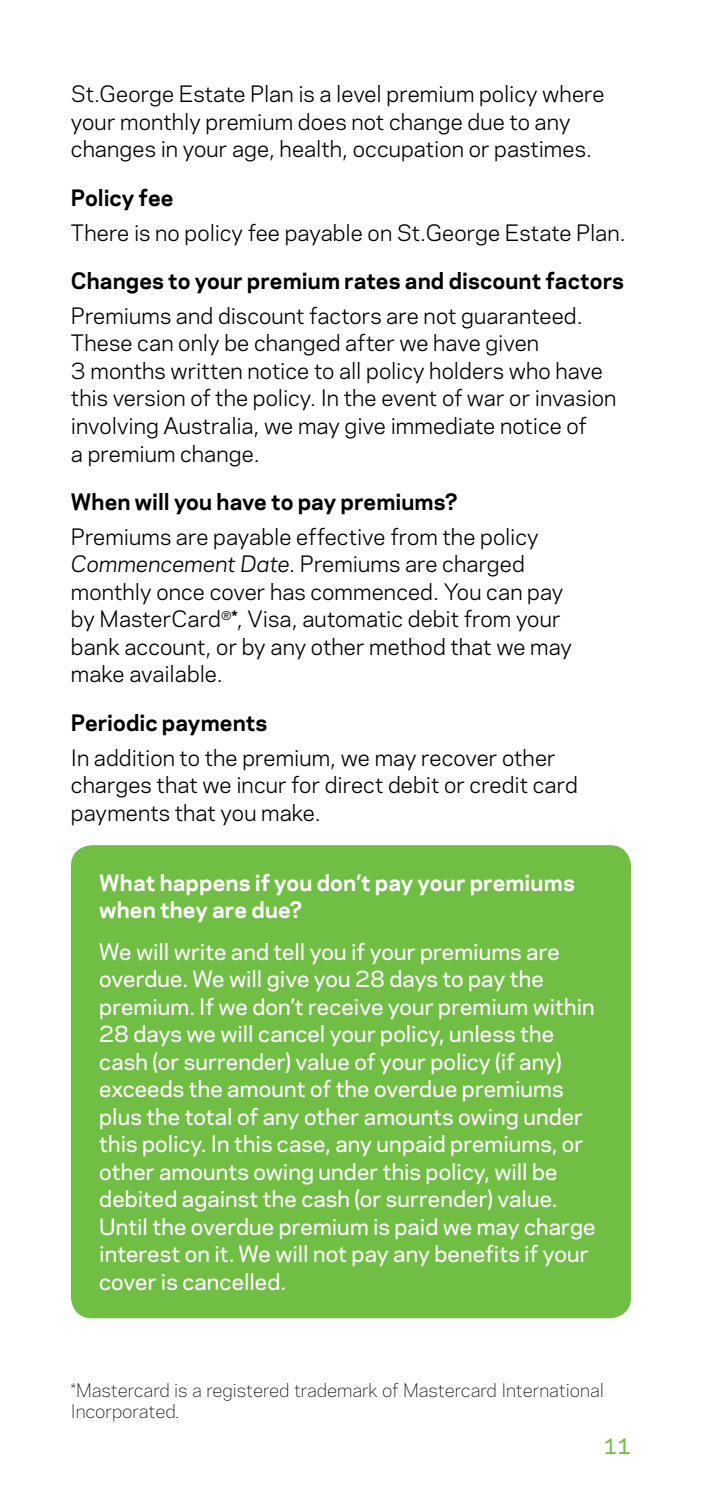
<style>
.page{position:relative;width:702px;height:1489px;background:#fff}
.page>*{position:absolute;margin:0;border:0;box-sizing:border-box;transform-origin:0 0}
.t1{font:21.25px/27.5px "Polaris";color:#000}
.t2{font:500 21.25px/27.5px "Polaris";letter-spacing:.005em;color:#fff}
.t3{font:700 21.25px "Polaris";letter-spacing:.005em;color:#000}
.t4{font:700 21.25px/27.5px "Polaris";letter-spacing:.005em;color:#fff}
.t5{font:500 20px "Polaris";color:#70be44}
.t6{font:300 17.5px/21.2px "Polaris";letter-spacing:-.005em;color:#000}
.s1{font-style:italic}
</style>
<div class="page">
<div style="left:71px;top:845px;width:560px;height:473px;background:#70be44;border-radius:21px"></div>
<p class="t1" style="left:71px;top:79px;width:535px">St.George Estate Plan is a level premium policy where your monthly premium does not change due to any changes in your age, health, occupation or pastimes.</p>
<p class="t3" style="left:71px;top:182px;width:104px">Policy fee</p>
<p class="t1" style="left:71px;top:217px;width:556px">There is no policy fee payable on St.George Estate Plan.</p>
<p class="t3" style="left:71px;top:265px;width:554px">Changes to your premium rates and discount factors</p>
<p class="t1" style="left:71px;top:301px;width:547px">Premiums and discount factors are not guaranteed.<br>These can only be changed after we have given<br>3 months written notice to all policy holders who have this version of the policy. In the event of war or invasion involving Australia, we may give immediate notice of<br>a premium change.</p>
<p class="t3" style="left:71px;top:486px;width:388px">When will you have to pay premiums?</p>
<p class="t1" style="left:71px;top:522px;width:502px">Premiums are payable effective from the policy <span class="s1">Commencement Date</span>. Premiums are charged monthly once cover has commenced. You can pay by MasterCard<sup>®</sup>*, Visa, automatic debit from your bank account, or by any other method that we may make available.</p>
<p class="t3" style="left:71px;top:707px;width:198px">Periodic payments</p>
<p class="t1" style="left:71px;top:742px;width:508px">In addition to the premium, we may recover other charges that we incur for direct debit or credit card payments that you make.</p>
<p class="t4" style="left:99px;top:867px;width:477px">What happens if you don’t pay your premiums when they are due?</p>
<p class="t2" style="left:99px;top:936px;width:497px">We will write and tell you if your premiums are overdue. We will give you 28 days to pay the premium. If we don’t receive your premium within 28 days we will cancel your policy, unless the cash (or surrender) value of your policy (if any) exceeds the amount of the overdue premiums plus the total of any other amounts owing under this policy. In this case, any unpaid premiums, or other amounts owing under this policy, will be debited against the cash (or surrender) value.<br>Until the overdue premium is paid we may charge interest on it. We will not pay any benefits if your cover is cancelled.</p>
<p class="t6" style="left:71px;top:1378px;width:534px">*Mastercard is a registered trademark of Mastercard International<br>Incorporated.</p>
<p class="t5" style="left:603px;top:1430px;width:29px">11</p>
</div>
